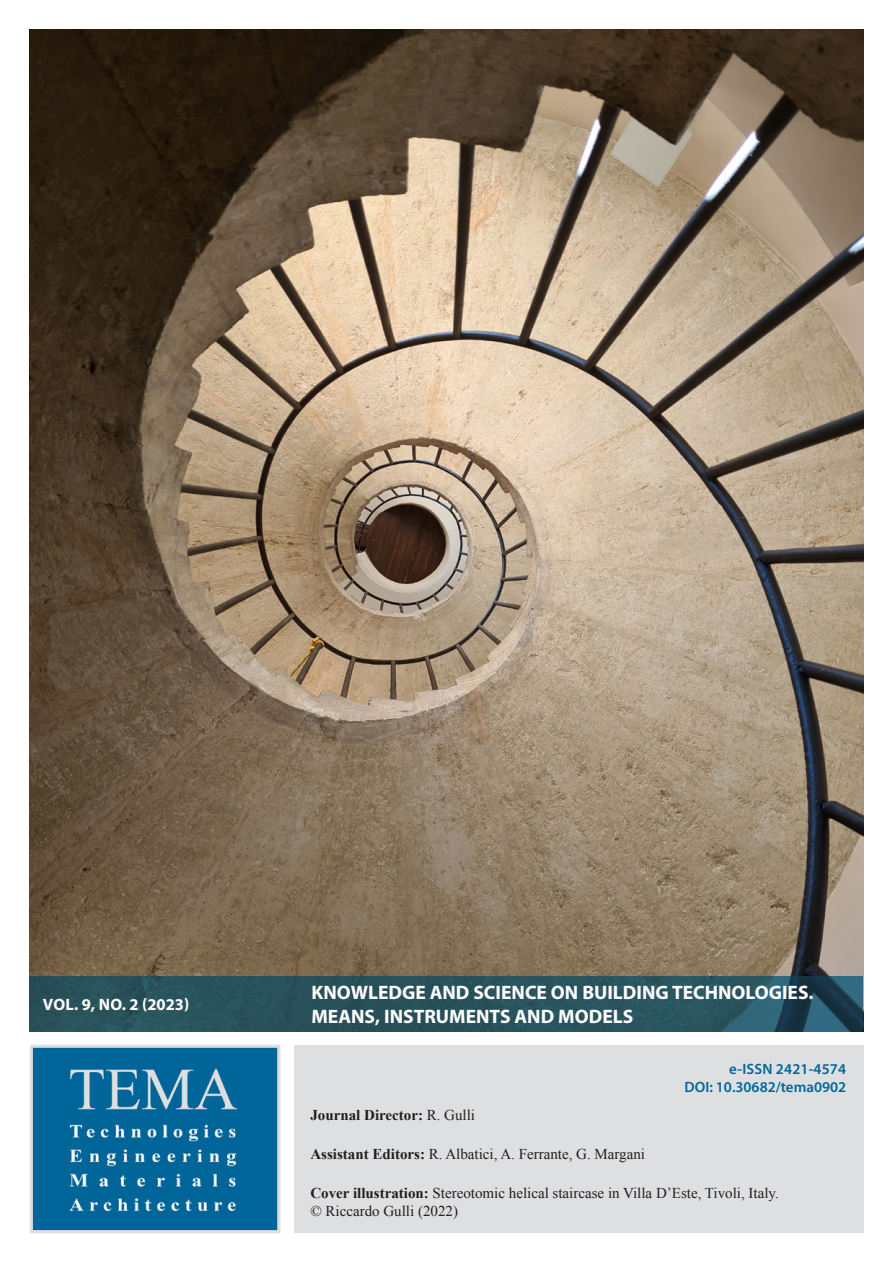
<style>
.page{position:relative;width:893px;height:1263px;background:#fff}
.page>*{position:absolute;margin:0;border:0;box-sizing:border-box;transform-origin:0 0}
.t1{font:700 19.5px/23.4px "Myriad Pro";color:#fff}
.t2{font:700 16.5px "Myriad Pro";letter-spacing:.005em;color:#fff}
.t3{font:15px/18px "Times New Roman";color:#231f20}
.t4{font:600 15px "Myriad Pro";color:#069}
.t5{font:700 15px "Times New Roman";color:#231f20}
.s1{font-weight:400}
.s2{font-weight:700}
</style>
<div class="page">
<img style="left:34px;top:1049px;width:242px;height:180px">
<div style="left:30px;top:1045px;width:250px;height:188px;border:3px solid #dedfe0"></div>
<div style="left:294px;top:1045px;width:569px;height:187px;background:#dedfe0"></div>
<img style="left:30px;top:30px;width:833px;height:946px">
<svg style="left:30px;top:976px;width:833px;height:55px;fill:#29525c"></svg>
<p class="t2" style="left:43px;top:993px;width:148px">VOL. 9, NO. 2 (2023)</p>
<p class="t1" style="left:311px;top:980px;width:504px">KNOWLEDGE AND SCIENCE ON BUILDING TECHNOLOGIES.<br>MEANS, INSTRUMENTS AND MODELS</p>
<p class="t4" style="left:729px;top:1061px;width:118px">e-ISSN 2421-4574</p>
<p class="t4" style="left:685px;top:1079px;width:163px">DOI: 10.30682/tema0902</p>
<p class="t5" style="left:310px;top:1104px;width:166px">Journal Director: <span class="s1">R. Gulli</span></p>
<p class="t3" style="left:310px;top:1145px;width:336px"><span class="s2">Assistant Editors:</span> R. Albatici, A. Ferrante, G. Margani</p>
<p class="t3" style="left:310px;top:1184px;width:470px"><span class="s2">Cover illustration:</span> Stereotomic helical staircase in Villa D’Este, Tivoli, Italy. © Riccardo Gulli (2022)</p>
</div>
